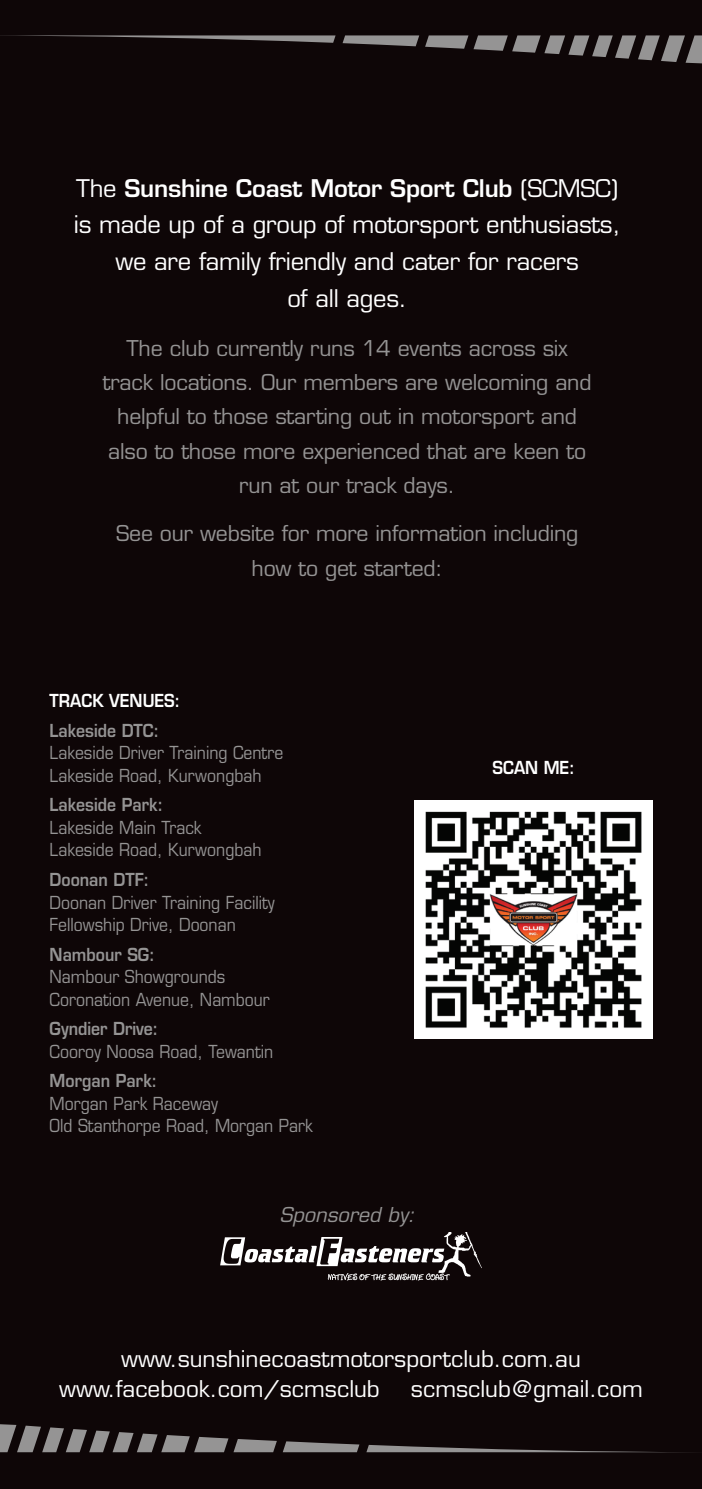
<style>
.page{position:relative;width:702px;height:1489px;background:#fff}
.page>*{position:absolute;margin:0;border:0;box-sizing:border-box;transform-origin:0 0}
.t1{font:23.75px/36.8px "Eurostile LT Std";letter-spacing:-.01em;color:#fff;text-align:center}
.t2{font:22.5px/30px "Eurostile LT Std";color:#fff}
.t3{font:21.25px/34.2px "Eurostile LT Std";letter-spacing:-.01em;color:#959494;text-align:center}
.t4{font:italic 20px "Eurostile LT Std";color:#959494}
.t5{font:17.5px/22.5px "Eurostile LT Std";color:#959494;scale:.9 1}
.t6{font:600 17.5px "Eurostile LT Std";color:#959494;scale:.9 1}
.t7{font:600 17.5px "Eurostile LT Std";color:#fff;scale:.9 1}
.t8{font:9.25px "Ziggy Zoe";color:#fff}
.s1{font-weight:600}
</style>
<div class="page">
<div style="left:0;top:0;width:702px;height:1488px;background:#0e0607"></div>
<svg style="left:220px;top:1232px;width:262px;height:48px"></svg>
<img style="left:415px;top:800px;width:237px;height:238px">
<svg style="left:0;top:35px;width:702px;height:29px"></svg>
<svg style="left:0;top:1424px;width:576px;height:27px"></svg>
<h1 class="t1" style="left:74px;top:169px;width:548px">The <span class="s1">Sunshine Coast Motor Sport Club</span> (SCMSC) is made up of a group of motorsport enthusiasts, we are family friendly and cater for racers<br>of all ages.</h1>
<p class="t3" style="left:103px;top:331px;width:490px">The club currently runs 14 events across six track locations. Our members are welcoming and helpful to those starting out in motorsport and also to those more experienced that are keen to run at our track days.</p>
<p class="t3" style="left:116px;top:516px;width:464px">See our website for more information including how to get started:</p>
<p class="t7" style="left:50px;top:689px;width:147px">TRACK VENUES:</p>
<p class="t6" style="left:50px;top:719px;width:123px">Lakeside DTC:</p>
<p class="t5" style="left:50px;top:741px;width:261px">Lakeside Driver Training Centre<br>Lakeside Road, Kurwongbah</p>
<p class="t6" style="left:50px;top:794px;width:128px">Lakeside Park:</p>
<p class="t5" style="left:50px;top:816px;width:237px">Lakeside Main Track<br>Lakeside Road, Kurwongbah</p>
<p class="t6" style="left:50px;top:868px;width:112px">Doonan DTF:</p>
<p class="t5" style="left:50px;top:891px;width:252px">Doonan Driver Training Facility<br>Fellowship Drive, Doonan</p>
<p class="t6" style="left:50px;top:943px;width:118px">Nambour SG:</p>
<p class="t5" style="left:50px;top:965px;width:246px">Nambour Showgrounds<br>Coronation Avenue, Nambour</p>
<p class="t6" style="left:50px;top:1017px;width:122px">Gyndier Drive:</p>
<p class="t5" style="left:50px;top:1040px;width:250px">Cooroy Noosa Road, Tewantin</p>
<p class="t6" style="left:50px;top:1069px;width:121px">Morgan Park:</p>
<p class="t5" style="left:50px;top:1092px;width:294px">Morgan Park Raceway<br>Old Stanthorpe Road, Morgan Park</p>
<p class="t4" style="left:280px;top:1202px;width:136px">Sponsored by:</p>
<p class="t8" style="left:335px;top:1272px;width:115px">TI ES OF THE SUNSHINE COAST</p>
<p class="t7" style="left:492px;top:756px;width:93px">SCAN ME:</p>
<p class="t2" style="left:59px;top:1343px;width:523px;text-indent:62px">www.sunshinecoastmotorsportclub.com.au www.facebook.com/scmsclub</p>
<p class="t2" style="left:411px;top:1373px;width:233px">scmsclub@gmail.com</p>
</div>
